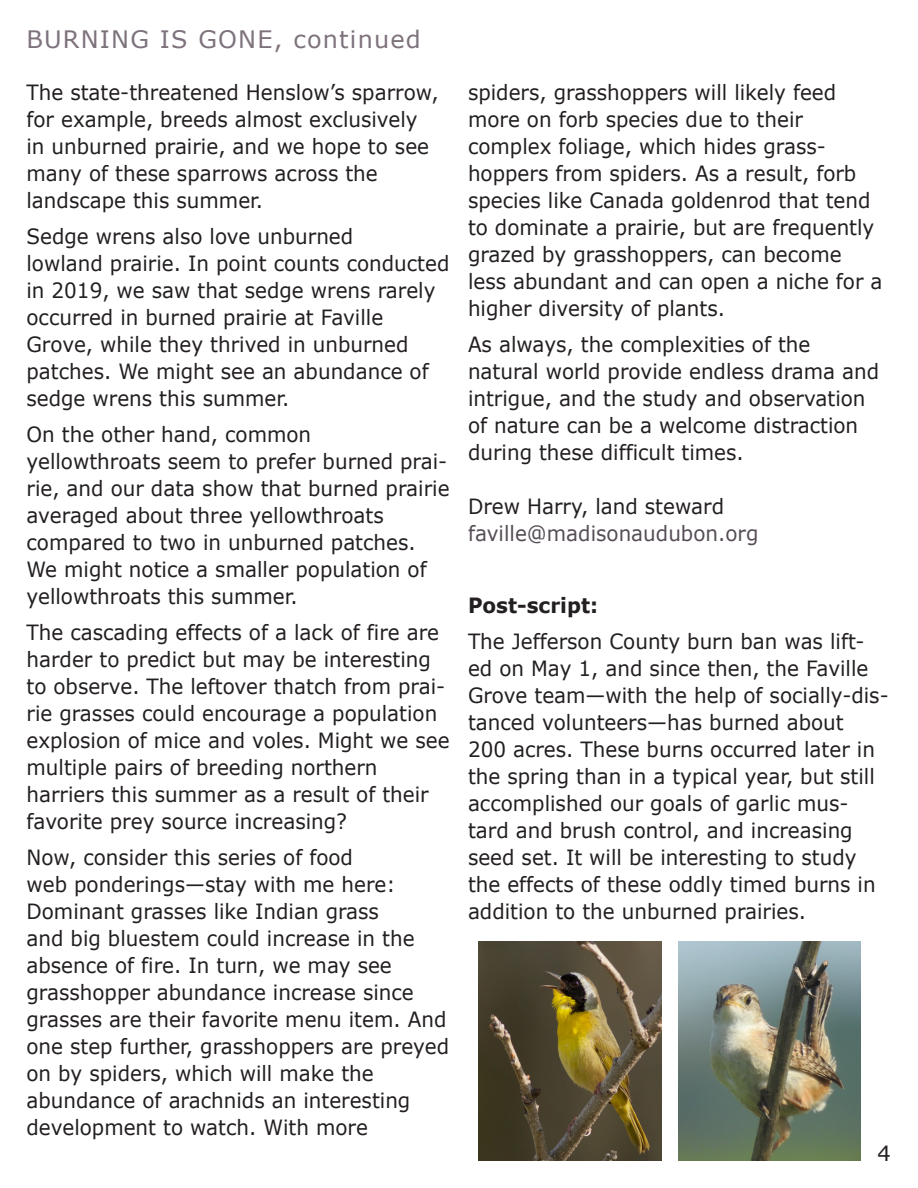
<style>
.page{position:relative;width:918px;height:1188px;background:#fff}
.page>*{position:absolute;margin:0;border:0;box-sizing:border-box;transform-origin:0 0}
.t1{font:24px "Verdana";letter-spacing:.05em;color:#7e727c}
.t2{font:21px/27px "Verdana";color:#231f20;scale:.95 1}
.t3{font:21px/27px "Verdana";color:#564d57;scale:.95 1}
.t4{font:700 21px "Verdana";color:#231f20;scale:.95 1}
.t5{font:21px "Verdana";color:#231f20}
.s1{color:#231f20}
</style>
<div class="page">
<img style="left:678px;top:941px;width:183px;height:220px">
<img style="left:479px;top:941px;width:183px;height:220px">
<p class="t1" style="left:27px;top:24px;width:396px">BURNING IS GONE, continued</p>
<p class="t2" style="left:27px;top:79px;width:435px">The state-threatened Henslow’s sparrow, for example, breeds almost exclusively in unburned prairie, and we hope to see many of these sparrows across the landscape this summer.</p>
<p class="t2" style="left:27px;top:223px;width:447px">Sedge wrens also love unburned<br>lowland prairie. In point counts conducted in 2019, we saw that sedge wrens rarely occurred in burned prairie at Faville Grove, while they thrived in unburned patches. We might see an abundance of sedge wrens this summer.</p>
<p class="t2" style="left:27px;top:421px;width:447px">On the other hand, common yellowthroats seem to prefer burned prai&shy;rie, and our data show that burned prairie averaged about three yellowthroats compared to two in unburned patches.<br>We might notice a smaller population of yellowthroats this summer.</p>
<p class="t2" style="left:27px;top:619px;width:447px">The cascading effects of a lack of fire are harder to predict but may be interesting to observe. The leftover thatch from prai&shy;rie grasses could encourage a population explosion of mice and voles. Might we see multiple pairs of breeding northern harriers this summer as a result of their favorite prey source increasing?</p>
<p class="t2" style="left:27px;top:844px;width:446px">Now, consider this series of food<br>web ponderings—stay with me here:<br>Dominant grasses like Indian grass<br>and big bluestem could increase in the absence of fire. In turn, we may see grasshopper abundance increase since grasses are their favorite menu item. And one step further, grasshoppers are preyed on by spiders, which will make the abundance of arachnids an interesting development to watch. With more</p>
<p class="t2" style="left:468px;top:79px;width:438px">spiders, grasshoppers will likely feed more on forb species due to their complex foliage, which hides grass&shy;hoppers from spiders. As a result, forb species like Canada goldenrod that tend to dominate a prairie, but are frequently grazed by grasshoppers, can become less abundant and can open a niche for a higher diversity of plants.</p>
<p class="t2" style="left:468px;top:331px;width:434px">As always, the complexities of the natural world provide endless drama and intrigue, and the study and observation of nature can be a welcome distraction during these difficult times.</p>
<p class="t3" style="left:468px;top:493px;width:307px"><span class="s1">Drew Harry, land steward </span>faville@madisonaudubon.org</p>
<p class="t4" style="left:468px;top:592px;width:139px">Post-script:</p>
<p class="t2" style="left:468px;top:628px;width:444px">The Jefferson County burn ban was lift&shy;ed on May 1, and since then, the Faville Grove team—with the help of socially-dis&shy;tanced volunteers—has burned about<br>200 acres. These burns occurred later in the spring than in a typical year, but still accomplished our goals of garlic mus&shy;tard and brush control, and increasing seed set. It will be interesting to study the effects of these oddly timed burns in addition to the unburned prairies.</p>
<p class="t5" style="left:878px;top:1140px;width:15px">4</p>
</div>
